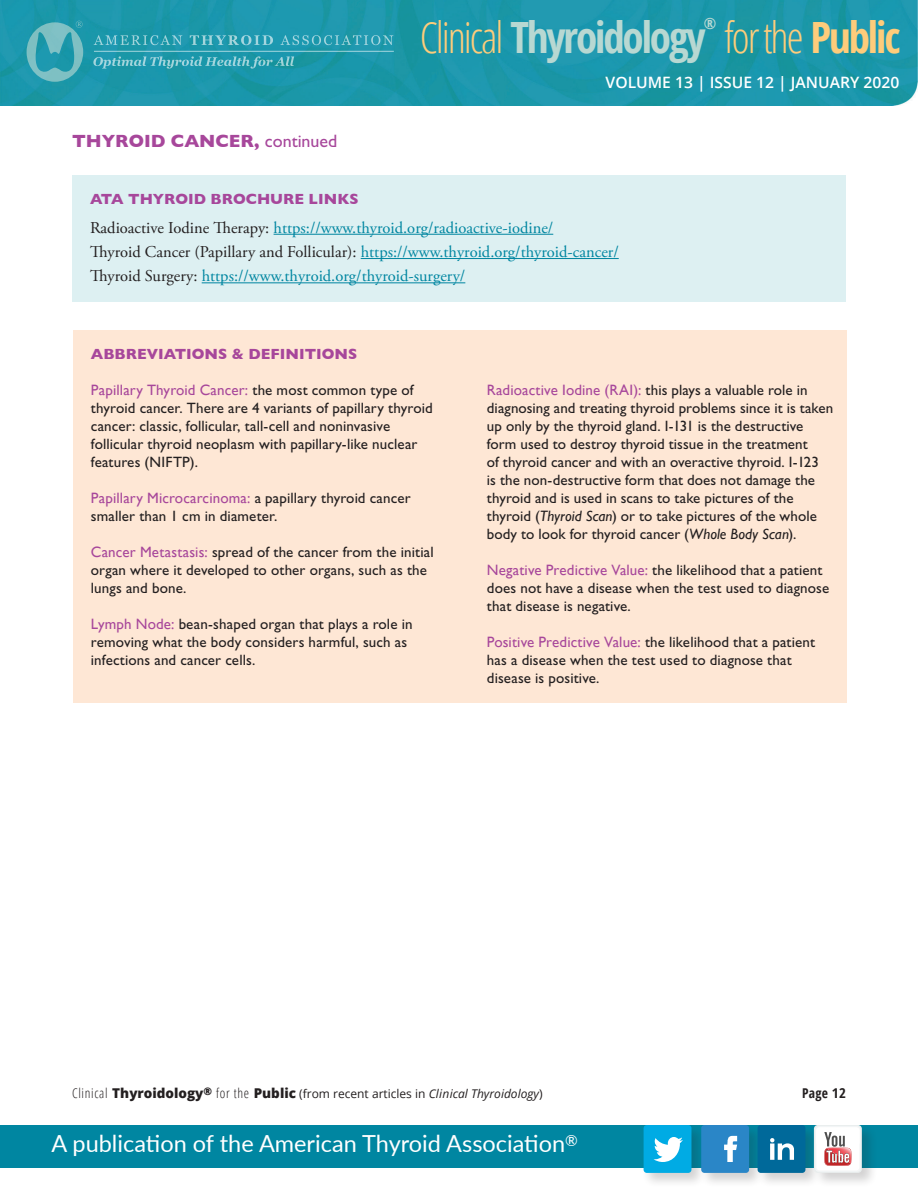
<style>
.page{position:relative;width:918px;height:1188px;background:#fff}
.page>*{position:absolute;margin:0;border:0;box-sizing:border-box;transform-origin:0 0}
.t1{font:300 condensed 43.05px "Open Sans";letter-spacing:-.05em;color:#fecc7b}
.t2{font:23.55px "Lato";color:#fff}
.t3{font:700 18px "Gill Sans";color:#a7479b}
.t4{font:16.5px/24.3px "Adobe Garamond Pro";color:#0086a1}
.t5{font:600 15.75px "Open Sans";color:#fff}
.t6{font:700 condensed 15.3px "Open Sans";color:#b8d8d2}
.t7{font:15px/18px "Gill Sans Std";letter-spacing:.005em;color:#231f20}
.t8{font:15px "Gill Sans";letter-spacing:.01em;color:#a7479b}
.t9{font:700 15px "Gill Sans";color:#a7479b}
.t10{font:700 condensed 13.5px "Open Sans";color:#231f20}
.t11{font:12px "Open Sans";color:#231f20}
.s1{font-weight:700;color:#b8d8d2}
.s2{font-weight:700}
.s3{font-family:"Gill Sans Std";font-weight:400}
.s4{color:#231f20}
.s5{font-family:"Gill Sans Std";color:#231f20}
.s6{font-family:"Gill Sans";color:#a7479b}
.s7{font-family:"Gill Sans";font-style:italic}
.s8{font-weight:300;font-stretch:condensed;font-size:13.5px}
.s9{font-weight:800;font-size:13.5px}
.s10{font-style:italic}
.s11{font-style:inherit}
</style>
<div class="page">
<img style="left:0;top:0;width:918px;height:106px">
<hr style="left:94px;top:51px;width:300px;height:1px;background:#fff">
<svg style="left:94px;top:35px;width:88px;height:10px"></svg>
<svg style="left:190px;top:35px;width:83px;height:10px"></svg>
<svg style="left:280px;top:35px;width:113px;height:10px"></svg>
<svg style="left:93px;top:56px;width:201px;height:13px;background:#3ea7b6"></svg>
<svg style="left:27px;top:21px;width:56px;height:61px;background:#4aaab6"></svg>
<div style="left:0;top:1125px;width:918px;height:42px;background:#0086a1"></div>
<div style="left:642px;top:1123px;width:235px;height:65px;background:#231f20;opacity:.2"></div>
<div style="left:758px;top:1125px;width:47px;height:48px;background:#00699a;border-radius:3px"></div>
<svg style="left:770px;top:1138px;width:24px;height:22px"></svg>
<div style="left:644px;top:1125px;width:47px;height:48px;background:#00abe4;border-radius:3px"></div>
<svg style="left:654px;top:1137px;width:29px;height:25px"></svg>
<div style="left:701px;top:1125px;width:48px;height:48px;background:#2a86c7;border-radius:3px"></div>
<svg style="left:724px;top:1136px;width:14px;height:26px"></svg>
<svg style="left:814px;top:1125px;width:48px;height:48px"></svg>
<svg style="left:815px;top:1126px;width:46px;height:46px;background:#e8d3d3"></svg>
<div style="left:73px;top:330px;width:774px;height:373px;background:#fee7d5"></div>
<div style="left:72px;top:176px;width:774px;height:126px;background:#ddf0f2"></div>
<hr style="left:274px;top:234px;width:279px;height:1px;background:#0086a1">
<hr style="left:361px;top:258px;width:258px;height:1px;background:#0086a1">
<hr style="left:202px;top:282px;width:263px;height:1px;background:#0086a1">
<p class="t6" style="left:704px;top:13px;width:14px">®</p>
<h1 class="t1" style="left:420px;top:8px;width:482px">Clinical <span class="s1">Thyroidology</span> for the <span class="s2">Public</span></h1>
<p class="t3" style="left:72px;top:127px;width:267px">THYROID CANCER, <span class="s3">continued</span></p>
<p class="t5" style="left:606px;top:72px;width:295px">VOLUME 13 | ISSUE 12 | JANUARY 2020</p>
<p class="t9" style="left:90px;top:187px;width:270px">ATA THYROID BROCHURE LINKS</p>
<p class="t4" style="left:90px;top:216px;width:530px"><span class="s4">Radioactive Iodine Therapy:</span> https://www.thyroid.org/radioactive-iodine/<br><span class="s4">Thyroid Cancer (Papillary and Follicular):</span> https://www.thyroid.org/thyroid-cancer/<br><span class="s4">Thyroid Surgery:</span> https://www.thyroid.org/thyroid-surgery/</p>
<p class="t9" style="left:91px;top:342px;width:268px">ABBREVIATIONS &amp; DEFINITIONS</p>
<p class="t8" style="left:91px;top:381px;width:324px">Papillary Thyroid Cancer: <span class="s5">the most common type of</span></p>
<p class="t7" style="left:91px;top:399px;width:343px">thyroid cancer. There are 4 variants of papillary thyroid cancer: classic, follicular, tall-cell and noninvasive follicular thyroid neoplasm with papillary-like nuclear features (NIFTP).</p>
<p class="t8" style="left:91px;top:489px;width:321px">Papillary Microcarcinoma: <span class="s5">a papillary thyroid cancer</span></p>
<p class="t7" style="left:91px;top:507px;width:188px">smaller than 1 cm in diameter.</p>
<p class="t7" style="left:91px;top:543px;width:344px"><span class="s6">Cancer Metastasis:</span> spread of the cancer from the initial organ where it developed to other organs, such as the lungs and bone.</p>
<p class="t7" style="left:91px;top:615px;width:323px"><span class="s6">Lymph Node:</span> bean-shaped organ that plays a role in removing what the body considers harmful, such as infections and cancer cells.</p>
<p class="t7" style="left:487px;top:381px;width:348px"><span class="s6">Radioactive Iodine (RAI):</span> this plays a valuable role in diagnosing and treating thyroid problems since it is taken up only by the thyroid gland. I-131 is the destructive form used to destroy thyroid tissue in the treatment<br>of thyroid cancer and with an overactive thyroid. I-123<br>is the non-destructive form that does not damage the thyroid and is used in scans to take pictures of the thyroid (<span class="s7">Thyroid Scan</span>) or to take pictures of the whole body to look for thyroid cancer (<span class="s7">Whole Body Scan</span>).</p>
<p class="t7" style="left:487px;top:561px;width:344px"><span class="s6">Negative Predictive Value:</span> the likelihood that a patient does not have a disease when the test used to diagnose that disease is negative.</p>
<p class="t7" style="left:487px;top:633px;width:330px"><span class="s6">Positive Predictive Value:</span> the likelihood that a patient has a disease when the test used to diagnose that disease is positive.</p>
<p class="t11" style="left:72px;top:1086px;width:472px"><span class="s8">Clinical</span> <span class="s9">Thyroidology</span><sup>®</sup> <span class="s8">for the</span> <span class="s9">Public</span> (from recent articles in <span class="s10">Clinical Thyroidology</span>)</p>
<p class="t10" style="left:802px;top:1084px;width:45px">Page <span class="s11">12</span></p>
<h2 class="t2" style="left:51px;top:1127px;width:528px">A publication of the American Thyroid Association<sup>®</sup></h2>
</div>
